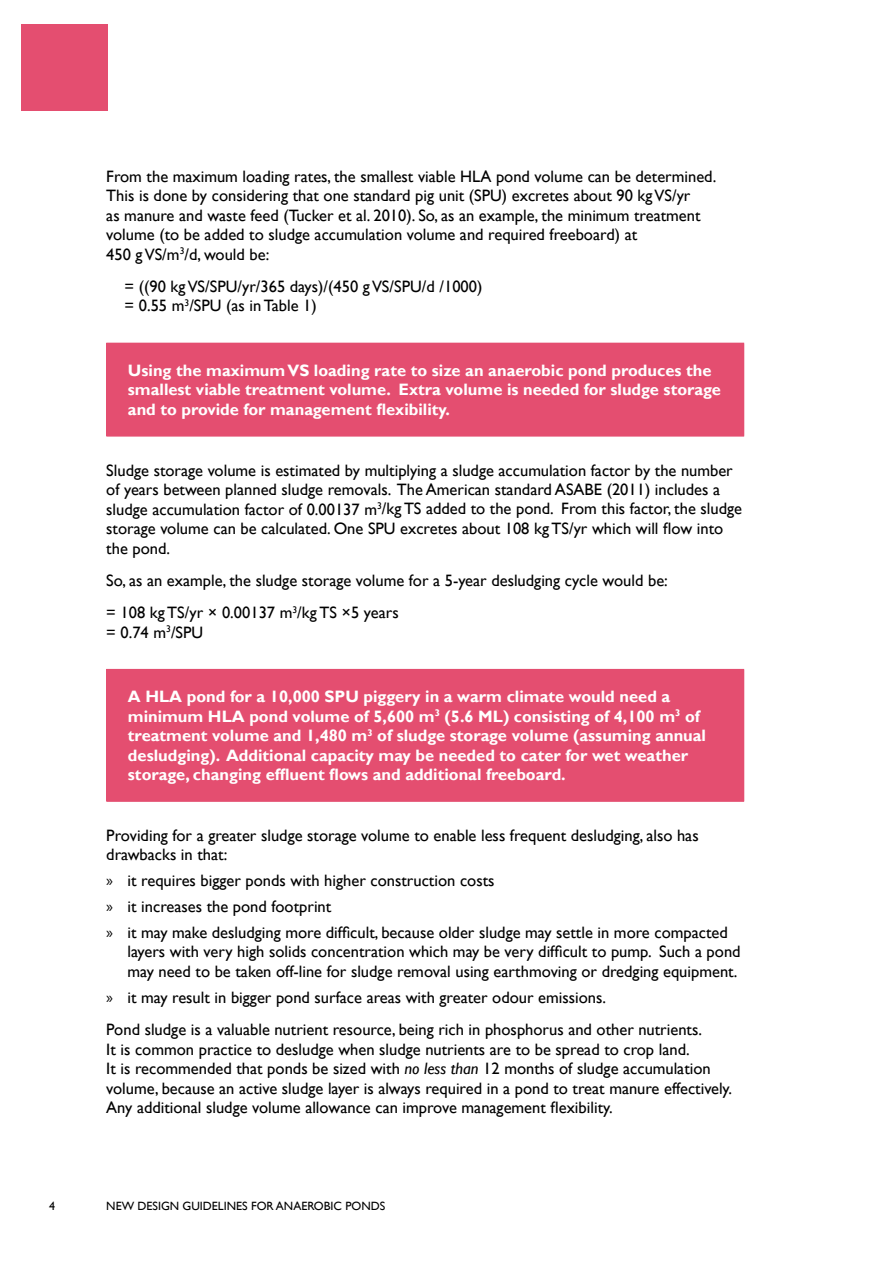
<style>
.page{position:relative;width:893px;height:1263px;background:#fff}
.page>*{position:absolute;margin:0;border:0;box-sizing:border-box;transform-origin:0 0}
.t1{font:16.5px/19.5px "Gill Sans";color:#000}
.t2{font:700 16.5px/19.5px "Gill Sans";color:#fff}
.t3{font:12px "Gill Sans";color:#000}
.s1{font-family:"Myriad Pro"}
.s2{font-style:italic}
</style>
<div class="page">
<div style="left:21px;top:24px;width:86px;height:87px;background:#e44e70"></div>
<div style="left:107px;top:343px;width:637px;height:93px;background:#e44e70"></div>
<hr style="left:106px;top:343px;width:1px;height:93px;background:#e44e70">
<hr style="left:106px;top:436px;width:638px;height:1px;background:#e44e70">
<div style="left:107px;top:669px;width:637px;height:132px;background:#e44e70"></div>
<hr style="left:106px;top:670px;width:1px;height:131px;background:#e44e70">
<hr style="left:106px;top:669px;width:638px;height:1px;background:#e44e70">
<hr style="left:106px;top:801px;width:638px;height:1px;background:#e44e70">
<p class="t1" style="left:106px;top:166px;width:611px">From the maximum loading rates, the smallest viable HLA pond volume can be determined.<br>This is done by considering that one standard pig unit (SPU) excretes about 90 kg VS/yr<br>as manure and waste feed (Tucker et al. 2010). So, as an example, the minimum treatment volume (to be added to sludge accumulation volume and required freeboard) at<br>450 g VS/m<sup>3</sup>/d, would be:</p>
<p class="t1" style="left:125px;top:277px;width:359px">= ((90 kg VS/SPU/yr/365 days)/(450 g VS/SPU/d /1000) = 0.55 m<sup>3</sup>/SPU (as in Table 1)</p>
<p class="t2" style="left:128px;top:361px;width:594px">Using the maximum VS loading rate to size an anaerobic pond produces the smallest viable treatment volume. Extra volume is needed for sludge storage and to provide for management flexibility.</p>
<p class="t1" style="left:106px;top:460px;width:637px">Sludge storage volume is estimated by multiplying a sludge accumulation factor by the number of years between planned sludge removals. The American standard ASABE (2011) includes a sludge accumulation factor of 0.00137 m<sup>3</sup>/kg TS added to the pond. From this factor, the sludge storage volume can be calculated. One SPU excretes about 108 kg TS/yr which will flow into the pond.</p>
<p class="t1" style="left:106px;top:564px;width:563px;line-height:32.2px">So, as an example, the sludge storage volume for a 5-year desludging cycle would be: = 108 kg TS/yr × 0.00137 m<sup>3</sup>/kg TS ×5 years</p>
<p class="t1" style="left:106px;top:622px;width:98px">= 0.74 m<sup>3</sup>/SPU</p>
<p class="t2" style="left:128px;top:687px;width:580px">A HLA pond for a 10,000 SPU piggery in a warm climate would need a minimum HLA pond volume of 5,600 m<sup>3</sup> (5.6 ML) consisting of 4,100 m<sup>3</sup> of treatment volume and 1,480 m<sup>3</sup> of sludge storage volume (assuming annual desludging). Additional capacity may be needed to cater for wet weather storage, changing effluent flows and additional freeboard.</p>
<p class="t1" style="left:106px;top:826px;width:594px">Providing for a greater sludge storage volume to enable less frequent desludging, also has drawbacks in that:</p>
<p class="t1" style="left:106px;top:868px;width:623px;line-height:25.8px"><span class="s1">»</span> it requires bigger ponds with higher construction costs<br><span class="s1">»</span> it increases the pond footprint<br><span class="s1">»</span> it may make desludging more difficult, because older sludge may settle in more compacted</p>
<p class="t1" style="left:128px;top:942px;width:615px">layers with very high solids concentration which may be very difficult to pump. Such a pond may need to be taken off-line for sludge removal using earthmoving or dredging equipment.</p>
<p class="t1" style="left:106px;top:981px;width:597px;line-height:32.2px"><span class="s1">»</span> it may result in bigger pond surface areas with greater odour emissions.<br>Pond sludge is a valuable nutrient resource, being rich in phosphorus and other nutrients.</p>
<p class="t1" style="left:106px;top:1039px;width:627px">It is common practice to desludge when sludge nutrients are to be spread to crop land.<br>It is recommended that ponds be sized with <span class="s2">no less than</span> 12 months of sludge accumulation volume, because an active sludge layer is always required in a pond to treat manure effectively.<br>Any additional sludge volume allowance can improve management flexibility.</p>
<p class="t3" style="left:49px;top:1199px;width:7px">4</p>
<p class="t3" style="left:106px;top:1199px;width:280px">NEW DESIGN GUIDELINES FOR ANAEROBIC PONDS</p>
</div>
